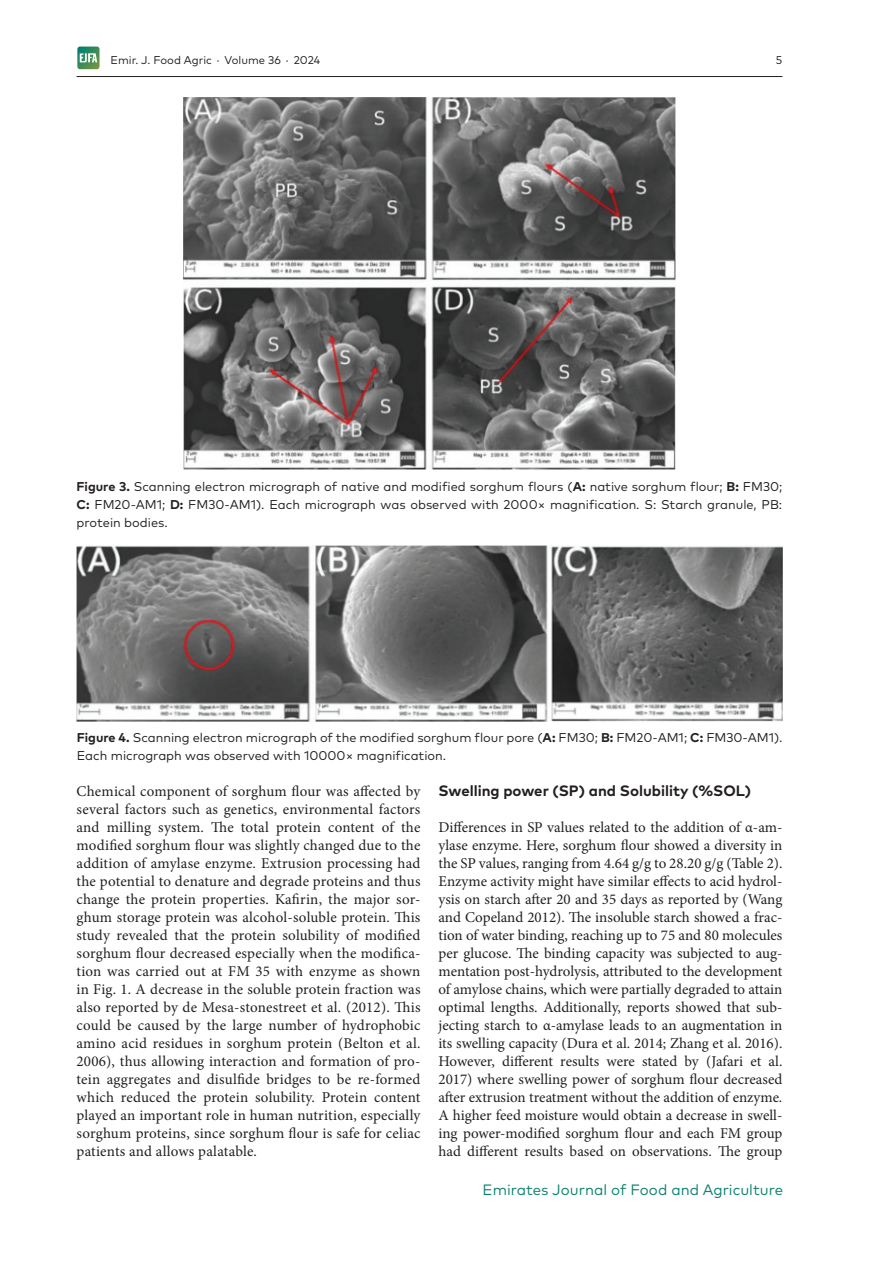
<style>
.page{position:relative;width:893px;height:1263px;background:#fff}
.page>*{position:absolute;margin:0;border:0;box-sizing:border-box;transform-origin:0 0}
.normal_0{font:15px/18px "Minion Pro";letter-spacing:.005em;color:#231f20;text-align:justify}
.ZAG_2{font:700 15px "FF Mark Pro";color:#231f20}
.t1{font:15px "FF Mark Pro";color:#0e8271}
.FIG{font:12.75px/18px "FF Mark Pro";color:#231f20;text-align:justify}
.t2{font:11.25px "FF Mark Pro";color:#231f20}
.s1{font-weight:700}
</style>
<div class="page">
<hr style="left:77px;top:76px;width:705px;height:1px;background:#231f20">
<svg style="left:77px;top:47px;width:23px;height:22px"></svg>
<svg style="left:80px;top:53px;width:17px;height:9px"></svg>
<img style="left:183px;top:98px;width:492px;height:372px">
<img style="left:77px;top:545px;width:705px;height:176px">
<p class="t2" style="left:111px;top:51px;width:211px">Emir. J. Food Agric ⋅ Volume 36 ⋅ 2024</p>
<p class="t2" style="left:776px;top:51px;width:8px">5</p>
<p class="FIG" style="left:77px;top:476px;width:707px"><span class="s1">Figure 3.</span> Scanning electron micrograph of native and modified sorghum flours (<span class="s1">A:</span> native sorghum flour; <span class="s1">B:</span> FM30; <span class="s1">C:</span> FM20-AM1; <span class="s1">D:</span> FM30-AM1). Each micrograph was observed with 2000× magnification. S: Starch granule, PB: protein bodies.</p>
<p class="FIG" style="left:77px;top:728px;width:707px"><span class="s1">Figure 4.</span> Scanning electron micrograph of the modified sorghum flour pore (<span class="s1">A:</span> FM30; <span class="s1">B:</span> FM20-AM1; <span class="s1">C:</span> FM30-AM1).<br>Each micrograph was observed with 10000× magnification.</p>
<p class="normal_0" style="left:77px;top:782px;width:345px">Chemical component of sorghum flour was affected by several factors such as genetics, environmental factors and milling system. The total protein content of the modified sorghum flour was slightly changed due to the addition of amylase enzyme. Extrusion processing had the potential to denature and degrade proteins and thus change the protein properties. Kafirin, the major sor&shy;ghum storage protein was alcohol-soluble protein. This study revealed that the protein solubility of modified sorghum flour decreased especially when the modifica&shy;tion was carried out at FM 35 with enzyme as shown in Fig. 1. A decrease in the soluble protein fraction was also reported by de Mesa-stonestreet et al. (2012). This could be caused by the large number of hydrophobic amino acid residues in sorghum protein (Belton et al.<br>2006), thus allowing interaction and formation of pro&shy;tein aggregates and disulfide bridges to be re-formed which reduced the protein solubility. Protein content played an important role in human nutrition, especially sorghum proteins, since sorghum flour is safe for celiac patients and allows palatable.</p>
<p class="ZAG_2" style="left:438px;top:779px;width:314px">Swelling power (SP) and Solubility (%SOL)</p>
<p class="normal_0" style="left:438px;top:818px;width:345px">Differences in SP values related to the addition of α-am&shy;ylase enzyme. Here, sorghum flour showed a diversity in the SP values, ranging from 4.64 g/g to 28.20 g/g (Table 2).<br>Enzyme activity might have similar effects to acid hydrol&shy;ysis on starch after 20 and 35 days as reported by (Wang and Copeland 2012). The insoluble starch showed a frac&shy;tion of water binding, reaching up to 75 and 80 molecules per glucose. The binding capacity was subjected to aug&shy;mentation post-hydrolysis, attributed to the development of amylose chains, which were partially degraded to attain optimal lengths. Additionally, reports showed that sub&shy;jecting starch to α-amylase leads to an augmentation in its swelling capacity (Dura et al. 2014; Zhang et al. 2016).<br>However, different results were stated by (Jafari et al.<br>2017) where swelling power of sorghum flour decreased after extrusion treatment without the addition of enzyme.<br>A higher feed moisture would obtain a decrease in swell&shy;ing power-modified sorghum flour and each FM group had different results based on observations. The group</p>
<p class="t1" style="left:483px;top:1178px;width:302px">Emirates Journal of Food and Agriculture</p>
</div>
